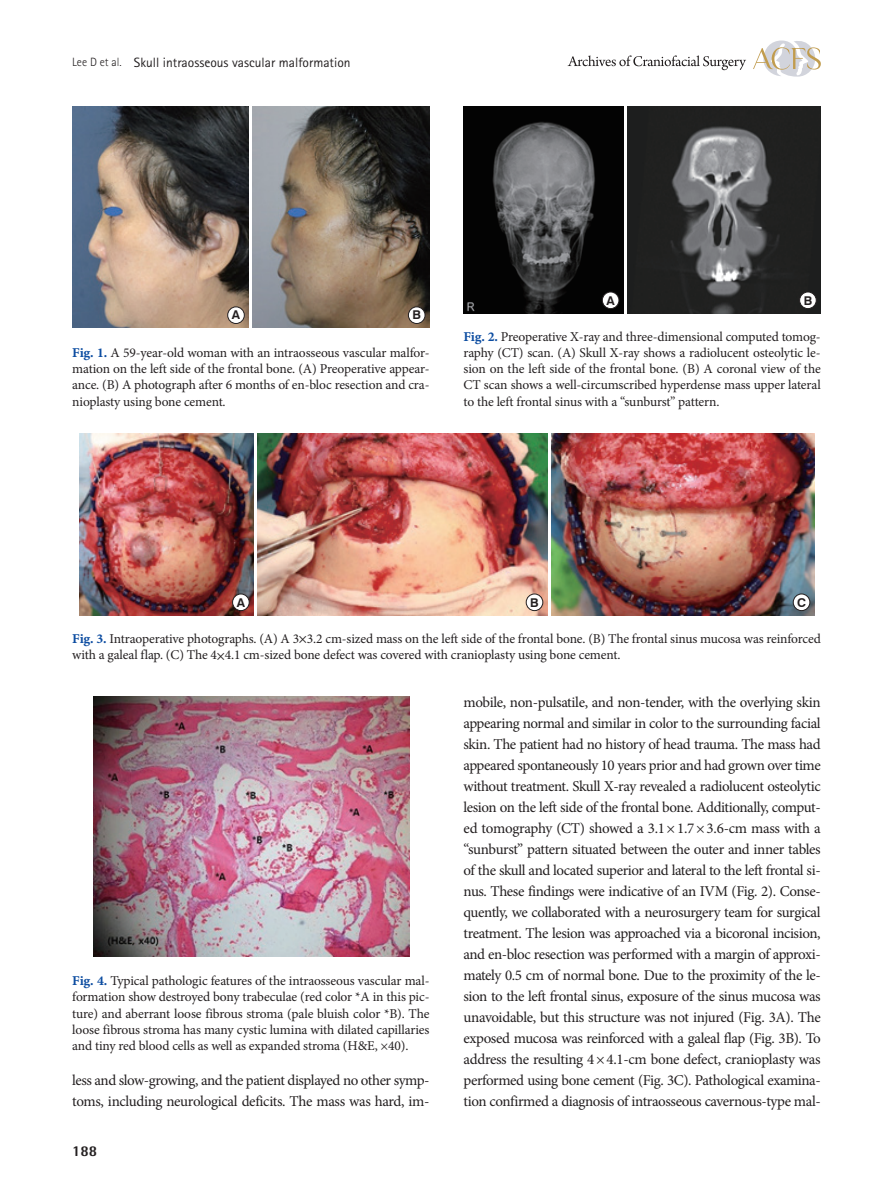
<style>
.page{position:relative;width:893px;height:1191px;background:#fff}
.page>*{position:absolute;margin:0;border:0;box-sizing:border-box;transform-origin:0 0}
.본문_0{font:15px/21px "Minion Pro";letter-spacing:-.03em;color:#231f20}
.t1{font:800 15px "Rotis Semi Sans Std";color:#231f20}
.표그림제목{font:13.5px/16.2px "Minion Pro";letter-spacing:-.01em;color:#231f20;text-align:justify}
.t2{font:13.5px "Rotis Sans Serif Std";color:#231f20}
.t3{font:700 12.15px "Swiss 721 BT";color:#231f20}
.s1{font-weight:300;font-size:12px}
.s2{font-family:"Minion Pro Bold Capt";color:#0d4da1}
.s3{font-family:"Myriad Pro"}
</style>
<div class="page">
<svg style="left:753px;top:40px;width:68px;height:37px"></svg>
<svg style="left:568px;top:55px;width:178px;height:15px"></svg>
<img style="left:72px;top:106px;width:177px;height:222px">
<img style="left:253px;top:106px;width:176px;height:222px">
<div style="left:228px;top:307px;width:16px;height:16px;background:#fff;border-radius:50%"></div>
<div style="left:227px;top:307px;width:17px;height:17px;border:1px solid #231f20;border-radius:50%"></div>
<div style="left:408px;top:307px;width:17px;height:16px;background:#fff;border-radius:50%"></div>
<div style="left:408px;top:307px;width:17px;height:17px;border:1px solid #231f20;border-radius:50%"></div>
<img style="left:463px;top:106px;width:160px;height:207px">
<img style="left:628px;top:106px;width:193px;height:207px">
<img style="left:80px;top:433px;width:174px;height:182px">
<img style="left:258px;top:433px;width:289px;height:182px">
<img style="left:552px;top:433px;width:262px;height:182px">
<div style="left:602px;top:292px;width:17px;height:17px;background:#fff;border-radius:50%"></div>
<div style="left:602px;top:292px;width:17px;height:17px;border:1px solid #231f20;border-radius:50%"></div>
<div style="left:800px;top:292px;width:16px;height:17px;background:#fff;border-radius:50%"></div>
<div style="left:799px;top:292px;width:17px;height:17px;border:1px solid #231f20;border-radius:50%"></div>
<img style="left:94px;top:696px;width:316px;height:261px">
<div style="left:233px;top:594px;width:16px;height:16px;background:#fff;border-radius:50%"></div>
<div style="left:232px;top:594px;width:17px;height:17px;border:1px solid #231f20;border-radius:50%"></div>
<div style="left:526px;top:594px;width:17px;height:16px;background:#fff;border-radius:50%"></div>
<div style="left:526px;top:594px;width:17px;height:17px;border:1px solid #231f20;border-radius:50%"></div>
<div style="left:793px;top:594px;width:17px;height:16px;background:#fff;border-radius:50%"></div>
<div style="left:793px;top:594px;width:17px;height:17px;border:1px solid #231f20;border-radius:50%"></div>
<p class="t2" style="left:72px;top:54px;width:280px"><span class="s1">Lee D et al.</span> Skull intraosseous vascular malformation</p>
<p class="t3" style="left:232px;top:308px;width:10px">A</p>
<p class="t3" style="left:412px;top:308px;width:10px">B</p>
<p class="표그림제목" style="left:72px;top:344px;width:359px"><span class="s2">Fig. 1.</span> A 59-year-old woman with an intraosseous vascular malfor&shy;mation on the left side of the frontal bone. (A) Preoperative appear&shy;ance. (B) A photograph after 6 months of en-bloc resection and cra&shy;nioplasty using bone cement.</p>
<p class="t3" style="left:606px;top:293px;width:10px">A</p>
<p class="t3" style="left:804px;top:293px;width:10px">B</p>
<p class="표그림제목" style="left:463px;top:328px;width:359px"><span class="s2">Fig. 2.</span> Preoperative X-ray and three-dimensional computed tomog&shy;raphy (CT) scan. (A) Skull X-ray shows a radiolucent osteolytic le&shy;sion on the left side of the frontal bone. (B) A coronal view of the CT scan shows a well-circumscribed hyperdense mass upper lateral to the left frontal sinus with a ‘‘sunburst’’ pattern.</p>
<p class="t3" style="left:237px;top:595px;width:10px">A</p>
<p class="t3" style="left:530px;top:595px;width:10px">B</p>
<p class="t3" style="left:797px;top:595px;width:10px">C</p>
<p class="표그림제목" style="left:72px;top:631px;width:750px"><span class="s2">Fig. 3.</span> Intraoperative photographs. (A) A 3<span class="s3">×</span>3.2 cm-sized mass on the left side of the frontal bone. (B) The frontal sinus mucosa was reinforced with a galeal flap. (C) The 4<span class="s3">×</span>4.1 cm-sized bone defect was covered with cranioplasty using bone cement.</p>
<p class="표그림제목" style="left:72px;top:972px;width:359px"><span class="s2">Fig. 4.</span> Typical pathologic features of the intraosseous vascular mal&shy;formation show destroyed bony trabeculae (red color *A in this pic&shy;ture) and aberrant loose fibrous stroma (pale bluish color *B). The loose fibrous stroma has many cystic lumina with dilated capillaries and tiny red blood cells as well as expanded stroma (H&amp;E, ×40).</p>
<p class="본문_0" style="left:72px;top:1069px;width:359px">less and slow-growing, and the patient displayed no other symp&shy;toms, including neurological deficits. The mass was hard, im-</p>
<p class="t1" style="left:72px;top:1141px;width:27px">188</p>
<p class="본문_0" style="left:463px;top:691px;width:359px;text-align:justify">mobile, non-pulsatile, and non-tender, with the overlying skin appearing normal and similar in color to the surrounding facial skin. The patient had no history of head trauma. The mass had appeared spontaneously 10 years prior and had grown over time without treatment. Skull X-ray revealed a radiolucent osteolytic lesion on the left side of the frontal bone. Additionally, comput&shy;ed tomography (CT) showed a 3.1× 1.7× 3.6-cm mass with a “sunburst” pattern situated between the outer and inner tables of the skull and located superior and lateral to the left frontal si&shy;nus. These findings were indicative of an IVM (Fig. 2). Conse&shy;quently, we collaborated with a neurosurgery team for surgical treatment. The lesion was approached via a bicoronal incision, and en-bloc resection was performed with a margin of approxi&shy;mately 0.5 cm of normal bone. Due to the proximity of the le&shy;sion to the left frontal sinus, exposure of the sinus mucosa was unavoidable, but this structure was not injured (Fig. 3A). The exposed mucosa was reinforced with a galeal flap (Fig. 3B). To address the resulting 4× 4.1-cm bone defect, cranioplasty was performed using bone cement (Fig. 3C). Pathological examina&shy;tion confirmed a diagnosis of intraosseous cavernous-type mal-</p>
</div>
